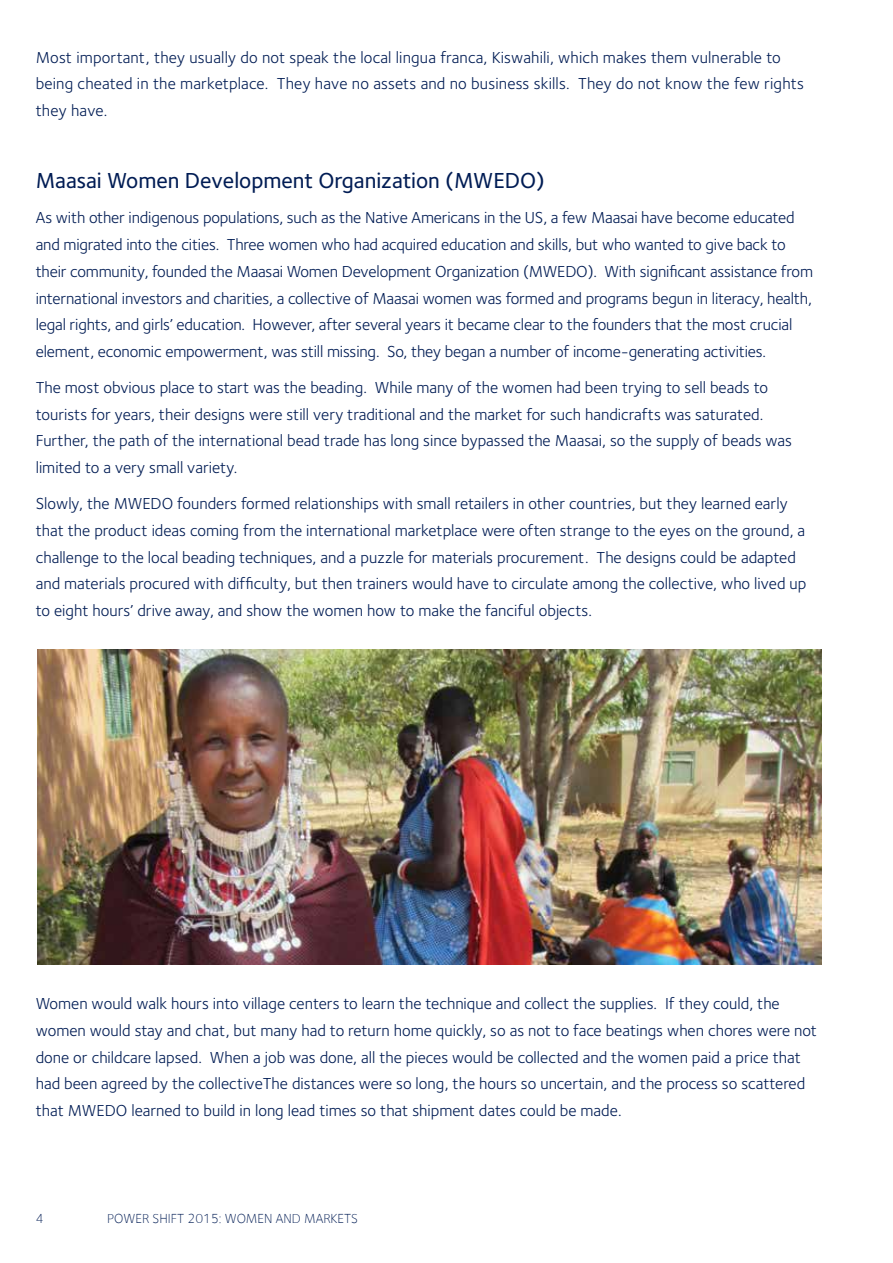
<style>
.page{position:relative;width:893px;height:1263px;background:#fff}
.page>*{position:absolute;margin:0;border:0;box-sizing:border-box;transform-origin:0 0}
.t1{font:500 22.5px "Foundry Sterling";color:#001c54}
.t2{font:16.5px/26.8px "Foundry Sterling";color:#001c54}
.t3{font:300 13.5px "Foundry Sterling";color:#001c54}
</style>
<div class="page">
<img style="left:38px;top:650px;width:783px;height:314px">
<p class="t2" style="left:36px;top:43px;width:770px">Most important, they usually do not speak the local lingua franca, Kiswahili, which makes them vulnerable to being cheated in the marketplace. They have no assets and no business skills. They do not know the few rights they have.</p>
<h1 class="t1" style="left:36px;top:164px;width:511px">Maasai Women Development Organization (MWEDO)</h1>
<p class="t2" style="left:36px;top:204px;width:779px">As with other indigenous populations, such as the Native Americans in the US, a few Maasai have become educated and migrated into the cities. Three women who had acquired education and skills, but who wanted to give back to their community, founded the Maasai Women Development Organization (MWEDO). With significant assistance from international investors and charities, a collective of Maasai women was formed and programs begun in literacy, health, legal rights, and girls’ education. However, after several years it became clear to the founders that the most crucial element, economic empowerment, was still missing. So, they began a number of income-generating activities.</p>
<p class="t2" style="left:36px;top:373px;width:758px">The most obvious place to start was the beading. While many of the women had been trying to sell beads to tourists for years, their designs were still very traditional and the market for such handicrafts was saturated.<br>Further, the path of the international bead trade has long since bypassed the Maasai, so the supply of beads was limited to a very small variety.</p>
<p class="t2" style="left:36px;top:489px;width:772px">Slowly, the MWEDO founders formed relationships with small retailers in other countries, but they learned early that the product ideas coming from the international marketplace were often strange to the eyes on the ground, a challenge to the local beading techniques, and a puzzle for materials procurement. The designs could be adapted and materials procured with difficulty, but then trainers would have to circulate among the collective, who lived up to eight hours’ drive away, and show the women how to make the fanciful objects.</p>
<p class="t2" style="left:36px;top:989px;width:783px">Women would walk hours into village centers to learn the technique and collect the supplies. If they could, the women would stay and chat, but many had to return home quickly, so as not to face beatings when chores were not done or childcare lapsed. When a job was done, all the pieces would be collected and the women paid a price that had been agreed by the collectiveThe distances were so long, the hours so uncertain, and the process so scattered that MWEDO learned to build in long lead times so that shipment dates could be made.</p>
<p class="t3" style="left:36px;top:1211px;width:9px">4</p>
<p class="t3" style="left:107px;top:1211px;width:251px">POWER SHIFT 2015: WOMEN AND MARKETS</p>
</div>
